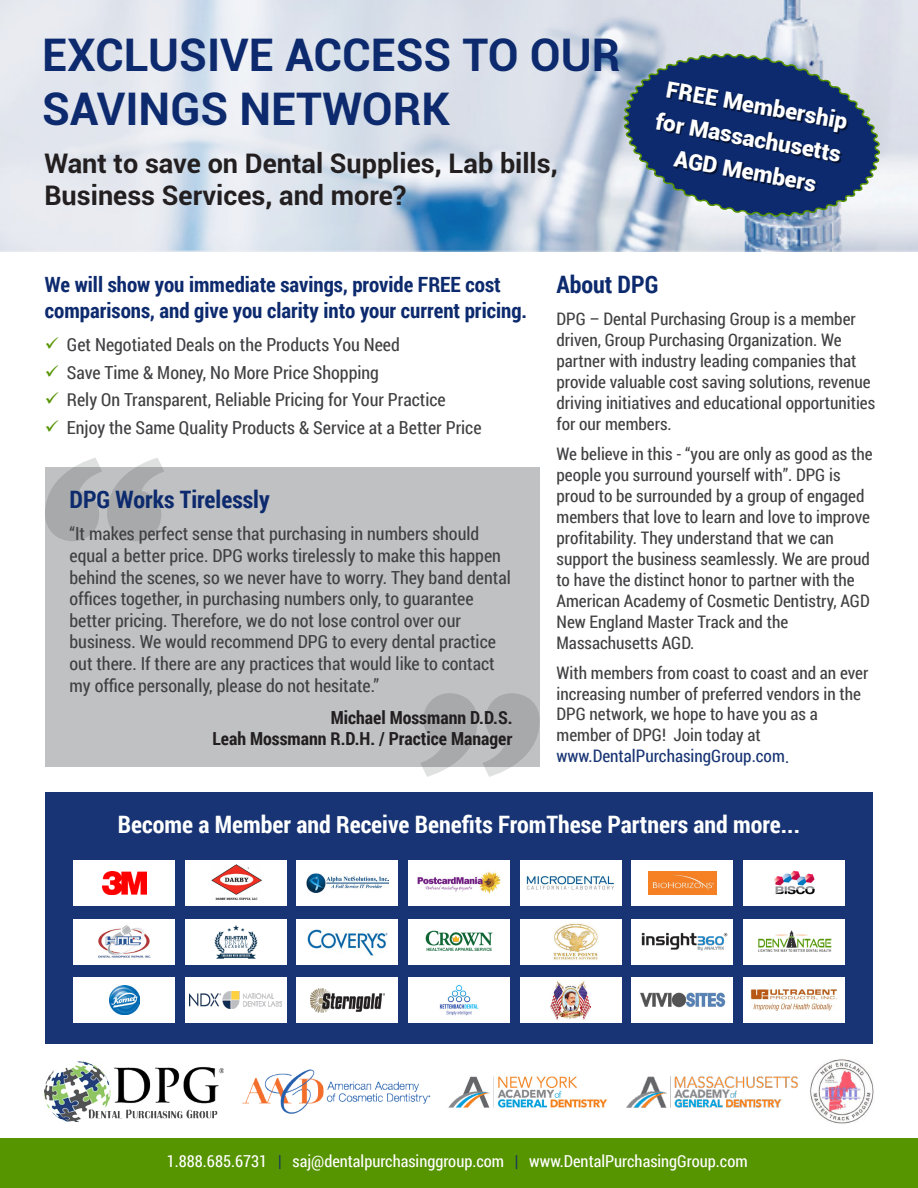
<style>
.page{position:relative;width:918px;height:1188px;background:#fff}
.page>*{position:absolute;margin:0;border:0;box-sizing:border-box;transform-origin:0 0}
.t1{font:700 45px/54px "Roboto";color:#0c2a6d}
.t2{font:700 27px/32.4px "Roboto";color:#231f20}
.t3{font:700 24px "Roboto Condensed";color:#fff}
.t4{font:700 24px "Roboto Condensed";color:#0c2a6d}
.t5{font:900 22.5px/33.3px "Roboto";color:#fff;text-align:center}
.t6{font:700 21px/25.2px "Roboto Condensed";color:#0c2a6d}
.t7{font:18px/21.6px "Roboto Condensed";color:#414042}
.t8{font:700 18px/21.6px "Roboto Condensed";color:#231f20;text-align:right}
.t9{font:17.25px/21px "Roboto Condensed";color:#414042}
.t10{font:17.25px "Roboto Condensed";color:rgb(12 42 109/.95)}
.t11{font:16.5px "Roboto Condensed";color:#fff}
.s1{color:#569400}
.s2{font-family:"Roboto";font-size:17.25px}
.s3{color:rgb(12 42 109/.95)}
</style>
<div class="page">
<svg style="left:0;top:0;width:918px;height:251px;background:#d4dde8"></svg>
<svg style="left:622px;top:52px;width:260px;height:166px;background:#3f5989"></svg>
<div style="left:45px;top:467px;width:495px;height:300px;background:#bfc1c2"></div>
<svg style="left:421px;top:693px;width:119px;height:84px"></svg>
<svg style="left:45px;top:458px;width:119px;height:83px"></svg>
<div style="left:45px;top:792px;width:828px;height:252px;background:#183474"></div>
<div style="left:0;top:1139px;width:918px;height:49px;background:#569400"></div>
<div style="left:74px;top:860px;width:101px;height:45px;background:#fff"></div>
<div style="left:74px;top:919px;width:101px;height:45px;background:#fff"></div>
<div style="left:74px;top:978px;width:101px;height:45px;background:#fff"></div>
<div style="left:185px;top:860px;width:102px;height:45px;background:#fff"></div>
<div style="left:185px;top:919px;width:102px;height:45px;background:#fff"></div>
<div style="left:185px;top:978px;width:102px;height:45px;background:#fff"></div>
<div style="left:297px;top:860px;width:101px;height:45px;background:#fff"></div>
<div style="left:297px;top:919px;width:101px;height:45px;background:#fff"></div>
<div style="left:297px;top:978px;width:101px;height:45px;background:#fff"></div>
<div style="left:408px;top:860px;width:102px;height:45px;background:#fff"></div>
<div style="left:408px;top:919px;width:102px;height:45px;background:#fff"></div>
<div style="left:408px;top:978px;width:102px;height:45px;background:#fff"></div>
<div style="left:520px;top:860px;width:101px;height:45px;background:#fff"></div>
<div style="left:520px;top:919px;width:101px;height:45px;background:#fff"></div>
<div style="left:520px;top:978px;width:101px;height:45px;background:#fff"></div>
<div style="left:631px;top:860px;width:102px;height:45px;background:#fff"></div>
<div style="left:631px;top:919px;width:102px;height:45px;background:#fff"></div>
<div style="left:631px;top:978px;width:102px;height:45px;background:#fff"></div>
<div style="left:743px;top:860px;width:101px;height:45px;background:#fff"></div>
<div style="left:743px;top:919px;width:101px;height:45px;background:#fff"></div>
<div style="left:743px;top:978px;width:101px;height:45px;background:#fff"></div>
<img style="left:103px;top:871px;width:43px;height:23px">
<img style="left:307px;top:873px;width:81px;height:20px">
<img style="left:648px;top:871px;width:68px;height:24px">
<img style="left:774px;top:871px;width:41px;height:24px">
<img style="left:308px;top:930px;width:79px;height:25px">
<img style="left:425px;top:930px;width:68px;height:21px">
<img style="left:641px;top:932px;width:87px;height:19px">
<img style="left:758px;top:930px;width:74px;height:22px">
<img style="left:110px;top:985px;width:29px;height:30px">
<img style="left:190px;top:992px;width:92px;height:16px">
<img style="left:439px;top:985px;width:40px;height:31px">
<img style="left:550px;top:981px;width:41px;height:39px">
<img style="left:640px;top:993px;width:85px;height:15px">
<img style="left:750px;top:990px;width:87px;height:21px">
<img style="left:45px;top:1061px;width:178px;height:60px">
<img style="left:810px;top:1059px;width:64px;height:65px">
<img style="left:243px;top:1069px;width:188px;height:44px">
<img style="left:311px;top:989px;width:73px;height:23px">
<img style="left:212px;top:865px;width:50px;height:36px">
<img style="left:214px;top:925px;width:43px;height:34px">
<img style="left:417px;top:871px;width:84px;height:23px">
<img style="left:98px;top:925px;width:53px;height:33px">
<img style="left:553px;top:923px;width:45px;height:37px">
<img style="left:526px;top:876px;width:89px;height:13px">
<img style="left:448px;top:1076px;width:160px;height:32px">
<img style="left:626px;top:1076px;width:172px;height:32px">
<h1 class="t1" style="left:42px;top:26px;width:580px">EXCLUSIVE ACCESS TO OUR<br>SAVINGS NETWORK</h1>
<h2 class="t2" style="left:44px;top:146px;width:515px">Want to save on Dental Supplies, Lab bills,<br>Business Services, and more?</h2>
<h3 class="t5" style="left:665px;top:71px;width:190px;rotate:10deg">FREE Membership for Massachusetts<br>AGD Members</h3>
<p class="t6" style="left:45px;top:272px;width:484px">We will show you immediate savings, provide FREE cost comparisons, and give you clarity into your current pricing.</p>
<p class="t7" style="left:45px;top:333px;width:356px"><span class="s1">✓</span> Get Negotiated Deals on the Products You Need</p>
<p class="t7" style="left:45px;top:361px;width:336px"><span class="s1">✓</span> Save Time &amp; Money, No More Price Shopping</p>
<p class="t7" style="left:45px;top:389px;width:402px"><span class="s1">✓</span> Rely On Transparent, Reliable Pricing for Your Practice</p>
<p class="t7" style="left:45px;top:416px;width:438px"><span class="s1">✓</span> Enjoy the Same Quality Products &amp; Service at a Better Price</p>
<h3 class="t4" style="left:70px;top:483px;width:202px">DPG Works Tirelessly</h3>
<p class="t7" style="left:70px;top:523px;width:443px">“It makes perfect sense that purchasing in numbers should equal a better price. DPG works tirelessly to make this happen behind the scenes, so we never have to worry. They band dental offices together, in purchasing numbers only, to guarantee better pricing. Therefore, we do not lose control over our business. We would recommend DPG to every dental practice out there. If there are any practices that would like to contact my office personally, please do not hesitate.”</p>
<p class="t8" style="left:212px;top:706px;width:302px">Michael Mossmann D.D.S.<br>Leah Mossmann R.D.H. / Practice Manage<span class="s2">r</span></p>
<h3 class="t4" style="left:557px;top:268px;width:103px">About DPG</h3>
<p class="t9" style="left:557px;top:307px;width:320px">DPG – Dental Purchasing Group is a member driven, Group Purchasing Organization. We partner with industry leading companies that provide valuable cost saving solutions, revenue driving initiatives and educational opportunities for our members.</p>
<p class="t9" style="left:557px;top:442px;width:318px">We believe in this - “you are only as good as the people you surround yourself with”. DPG is proud to be surrounded by a group of engaged members that love to learn and love to improve profitability. They understand that we can support the business seamlessly. We are proud to have the distinct honor to partner with the American Academy of Cosmetic Dentistry, AGD New England Master Track and the Massachusetts AGD.</p>
<p class="t9" style="left:557px;top:661px;width:313px">With members from coast to coast and an ever increasing number of preferred vendors in the DPG network, we hope to have you as a member of DPG! Join today at</p>
<p class="t10" style="left:557px;top:744px;width:234px">www.DentalPurchasingGroup.com.</p>
<h3 class="t3" style="left:118px;top:808px;width:684px">Become a Member and Receive Benefits FromThese Partners and more...</h3>
<p class="t11" style="left:167px;top:1150px;width:582px">1.888.685.6731 <span class="s3">|</span> saj@dentalpurchasinggroup.com <span class="s3">|</span> www.DentalPurchasingGroup.com</p>
</div>
